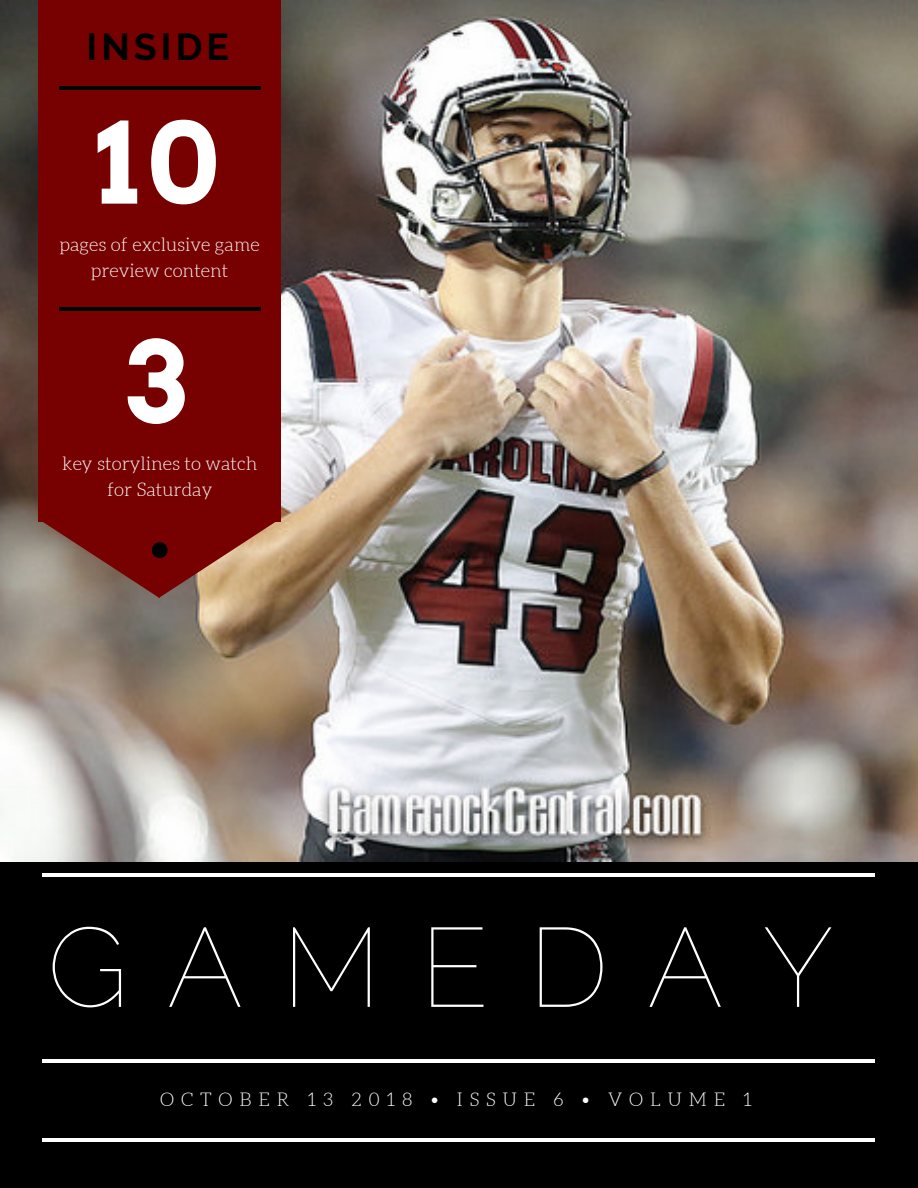
<style>
.page{position:relative;width:918px;height:1188px;background:#000}
.page>*{position:absolute;margin:0;border:0;box-sizing:border-box;transform-origin:0 0}
.t1{font:100 112.05px "Raleway";letter-spacing:.35em;color:#fff}
.t2{font:700 112.05px "Arvo";color:#fff}
.t3{font:700 37.35px "Raleway";letter-spacing:.11em;color:#000}
.t4{font:300 18.75px/25.8px "Aleo";color:#fff;text-align:center}
.t5{font:300 18.75px "Aleo";letter-spacing:.37em;color:#fff}
</style>
<div class="page">
<img style="left:0;top:0;width:918px;height:862px">
<hr style="left:43px;top:873px;width:832px;height:3px;background:#fff">
<hr style="left:43px;top:1060px;width:832px;height:3px;background:#fff">
<hr style="left:43px;top:1138px;width:832px;height:4px;background:#fff">
<div style="left:39px;top:0;width:241px;height:522px;background:#700"></div>
<hr style="left:59px;top:87px;width:202px;height:3px;background:#000">
<hr style="left:59px;top:307px;width:202px;height:4px;background:#000">
<svg style="left:39px;top:522px;width:241px;height:76px;background:#914e40"></svg>
<h2 class="t3" style="left:87px;top:25px;width:144px">INSIDE</h2>
<h1 class="t2" style="left:95px;top:96px;width:124px">10</h1>
<p class="t4" style="left:60px;top:232px;width:201px">pages of exclusive game preview content</p>
<h1 class="t2" style="left:127px;top:315px;width:61px">3</h1>
<p class="t4" style="left:62px;top:451px;width:197px">key storylines to watch for Saturday</p>
<h1 class="t1" style="left:47px;top:902px;width:788px">GAMEDAY</h1>
<p class="t5" style="left:160px;top:1089px;width:593px">OCTOBER 13 2018 • ISSUE 6 • VOLUME 1</p>
</div>
